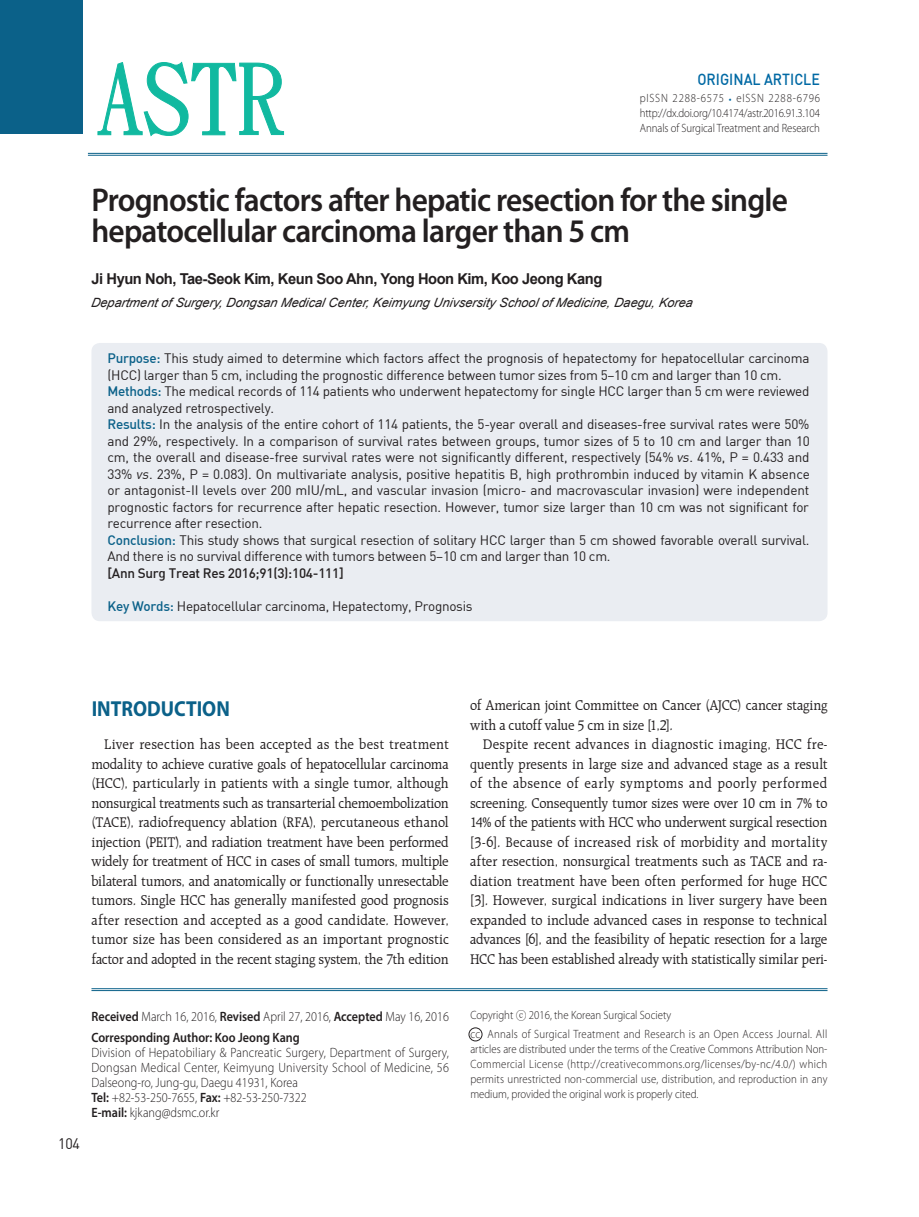
<style>
.page{position:relative;width:919px;height:1217px;background:#fff}
.page>*{position:absolute;margin:0;border:0;box-sizing:border-box;transform-origin:0 0}
.t1{font:600 33px/31.5px "Myriad Pro";letter-spacing:-.025em;color:#231f20;scale:.95 1}
.t2{font:700 21.75px "Myriad Pro";color:#0b6189;scale:.9 1}
.t3{font:15.75px "Dinmed";color:#0069a4;scale:.9 1}
.t4{font:15px/19.5px "Raleigh BT";letter-spacing:-.02em;color:#231f20;text-align:justify;scale:.94 1}
.t5{font:700 15px "Arial";letter-spacing:-.03em;color:#231f20}
.t6{font:15px "Dinreg";color:#231f20;scale:.95 1}
.t7{font:13.5px/16.5px "Dinreg";letter-spacing:-.02em;color:#231f20}
.t8{font:300 13.5px/15px "Myriad Pro";letter-spacing:.015em;color:#231f20;scale:.9 1}
.t9{font:600 13.5px/21px "Myriad Pro";color:#231f20;scale:.9 1}
.t10{font:13.5px "Dinmed";letter-spacing:-.02em;color:#231f20}
.t11{font:italic 12.75px "Arial";color:#231f20}
.t12{font:300 12px/15px "Myriad Pro";color:#231f20;text-align:justify;scale:.9 1}
.t13{font:300 12px/18px "Myriad Pro";letter-spacing:.025em;color:#231f20;scale:.9 1}
.s1{font-size:12.45px;color:#0069a4}
.s2{font-family:"Dinmed";color:#0b6189}
.s3{font-style:italic}
.s4{font-weight:300}
.s5{font-weight:600}
.s6{font-family:"Ymjo 420";font-weight:400}
</style>
<div class="page">
<svg style="left:97px;top:61px;width:187px;height:76px"></svg>
<hr style="left:88px;top:153px;width:739px;height:1px;background:#0b6189">
<hr style="left:88px;top:155px;width:739px;height:1px;background:#0b6189">
<div style="left:91px;top:343px;width:736px;height:278px;background:#eaedf2;border-radius:9px"></div>
<div style="left:0;top:0;width:83px;height:134px;background:#0b6189"></div>
<hr style="left:91px;top:988px;width:736px;height:1px;background:#0b6189">
<hr style="left:91px;top:990px;width:736px;height:1px;background:#0b6189">
<div style="left:468px;top:1027px;width:14px;height:13px;border:1px solid #231f20;border-radius:50%"></div>
<p class="t3" style="left:697px;top:69px;width:138px">ORIGINAL ARTICLE</p>
<p class="t12" style="left:639px;top:91px;width:202px">pISSN 2288-6575 <span class="s1">•</span> eISSN 2288-6796 http://dx.doi.org/10.4174/astr.2016.91.3.104<br>Annals of Surgical Treatment and Research</p>
<h1 class="t1" style="left:91px;top:183px;width:734px">Prognostic factors after hepatic resection for the single hepatocellular carcinoma larger than 5 cm</h1>
<p class="t5" style="left:91px;top:269px;width:512px">Ji Hyun Noh, Tae-Seok Kim, Keun Soo Ahn, Yong Hoon Kim, Koo Jeong Kang</p>
<p class="t11" style="left:91px;top:294px;width:606px">Department of Surgery,Dongsan Medical Center,Keimyung Univsersity School of Medicine,Daegu,Korea</p>
<p class="t7" style="left:107px;top:349px;width:704px"><span class="s2">Purpose:</span> This study aimed to determine which factors affect the prognosis of hepatectomy for hepatocellular carcinoma (HCC) larger than 5 cm, including the prognostic difference between tumor sizes from 5–10 cm and larger than 10 cm.<br><span class="s2">Methods:</span> The medical records of 114 patients who underwent hepatectomy for single HCC larger than 5 cm were reviewed and analyzed retrospectively.<br><span class="s2">Results:</span> In the analysis of the entire cohort of 114 patients, the 5-year overall and diseases-free survival rates were 50% and 29%, respectively. In a comparison of survival rates between groups, tumor sizes of 5 to 10 cm and larger than 10 cm, the overall and disease-free survival rates were not significantly different, respectively (54% <span class="s3">vs</span>. 41%, P = 0.433 and 33% <span class="s3">vs</span>. 23%, P = 0.083). On multivariate analysis, positive hepatitis B, high prothrombin induced by vitamin K absence or antagonist-II levels over 200 mIU/mL, and vascular invasion (micro- and macrovascular invasion) were independent prognostic factors for recurrence after hepatic resection. However, tumor size larger than 10 cm was not significant for recurrence after resection.<br><span class="s2">Conclusion:</span> This study shows that surgical resection of solitary HCC larger than 5 cm showed favorable overall survival.<br>And there is no survival difference with tumors between 5–10 cm and larger than 10 cm.</p>
<p class="t10" style="left:107px;top:564px;width:238px">[Ann Surg Treat Res 2016;91(3):104-111]</p>
<p class="t7" style="left:107px;top:597px;width:366px"><span class="s2">Key Words:</span> Hepatocellular carcinoma, Hepatectomy, Prognosis</p>
<h2 class="t2" style="left:92px;top:694px;width:155px">INTRODUCTION</h2>
<p class="t4" style="left:91px;top:734px;width:381px;text-indent:13px">Liver resection has been accepted as the best treatment modality to achieve curative goals of hepatocellular carcinoma (HCC), particularly in patients with a single tumor, although nonsurgical treatments such as transarterial chemoembolization (TACE), radiofrequency ablation (RFA), percutaneous ethanol injection (PEIT), and radiation treatment have been performed widely for treatment of HCC in cases of small tumors, multiple bilateral tumors, and anatomically or functionally unresectable tumors. Single HCC has generally manifested good prognosis after resection and accepted as a good candidate. However, tumor size has been considered as an important prognostic factor and adopted in the recent staging system, the 7th edition</p>
<p class="t6" style="left:58px;top:1134px;width:24px">104</p>
<p class="t9" style="left:91px;top:1005px;width:398px">Received <span class="s4">March 16, 2016,</span> Revised <span class="s4">April 27, 2016,</span> Accepted <span class="s4">May 16, 2016<br></span>Corresponding Author: Koo Jeong Kang</p>
<p class="t8" style="left:91px;top:1044px;width:399px">Division of Hepatobiliary &amp; Pancreatic Surgery, Department of Surgery, Dongsan Medical Center, Keimyung University School of Medicine, 56<br>Dalseong-ro, Jung-gu, Daegu 41931, Korea<br><span class="s5">Tel:</span> +82-53-250-7655, <span class="s5">Fax:</span> +82-53-250-7322<br><span class="s5">E-mail:</span> kjkang@dsmc.or.kr</p>
<p class="t4" style="left:470px;top:695px;width:381px">of American joint Committee on Cancer (AJCC) cancer staging with a cutoff value 5 cm in size [1,2].</p>
<p class="t4" style="left:470px;top:734px;width:382px;text-indent:13px">Despite recent advances in diagnostic imaging, HCC fre&shy;quently presents in large size and advanced stage as a result of the absence of early symptoms and poorly performed screening. Consequently tumor sizes were over 10 cm in 7% to 14% of the patients with HCC who underwent surgical resection [3-6]. Because of increased risk of morbidity and mortality after resection, nonsurgical treatments such as TACE and ra&shy;diation treatment have been often performed for huge HCC [3]. However, surgical indications in liver surgery have been expanded to include advanced cases in response to technical advances [6], and the feasibility of hepatic resection for a large HCC has been established already with statistically similar peri-</p>
<p class="t13" style="left:470px;top:1006px;width:398px">Copyright <span class="s6">ⓒ</span> 2016, the Korean Surgical Society<br>cc Annals of Surgical Treatment and Research is an Open Access Journal. All</p>
<p class="t12" style="left:470px;top:1040px;width:398px">articles are distributed under the terms of the Creative Commons Attribution Non-Commercial License (http://creativecommons.org/licenses/by-nc/4.0/) which permits unrestricted non-commercial use, distribution, and reproduction in any medium, provided the original work is properly cited.</p>
</div>
